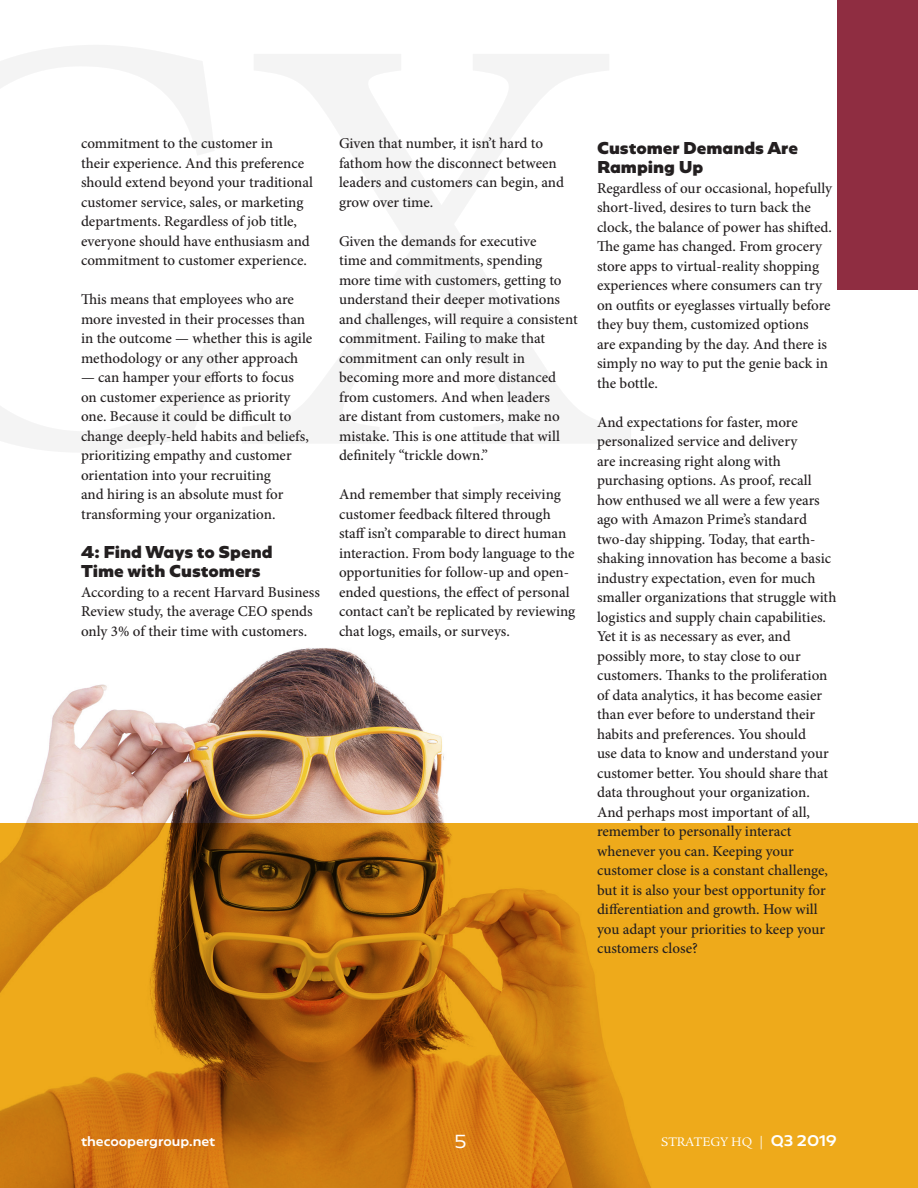
<style>
.page{position:relative;width:918px;height:1188px;background:#fff}
.page>*{position:absolute;margin:0;border:0;box-sizing:border-box;transform-origin:0 0}
.t1{font:600px "Minion Pro";color:#231f20}
.t2{font:16.5px "Geometrica";color:#fff}
.t3{font:500 15px/19.5px "Minion Pro";color:#231f20}
.t4{font:900 15px/19.5px "Geometrica";color:#231f20}
.t5{font:13.5px "Legacy Serif";color:#fff}
.t6{font:500 12px "Geometrica";color:#fff}
.s1{font-family:"Geometrica";font-weight:500}
</style>
<div class="page">
<img style="left:0;top:648px;width:789px;height:176px">
<svg style="left:0;top:824px;width:918px;height:364px;background:#cf8714"></svg>
<div style="left:837px;top:0;width:81px;height:289px;background:#8f2d41"></div>
<h1 class="t1" style="left:-161px;top:-150px;width:793px">CX</h1>
<p class="t3" style="left:81px;top:134px;width:234px">commitment to the customer in<br>their experience. And this preference should extend beyond your traditional customer service, sales, or marketing departments. Regardless of job title, everyone should have enthusiasm and commitment to customer experience.</p>
<p class="t3" style="left:81px;top:290px;width:233px">This means that employees who are more invested in their processes than in the outcome — whether this is agile methodology or any other approach</p>
<p class="t3" style="left:81px;top:368px;width:229px">— can hamper your efforts to focus on customer experience as priority one. Because it could be difficult to change deeply-held habits and beliefs, prioritizing empathy and customer orientation into your recruiting<br>and hiring is an absolute must for transforming your organization.</p>
<p class="t4" style="left:81px;top:542px;width:193px">4: Find Ways to Spend<br>Time with Customers</p>
<p class="t3" style="left:81px;top:582px;width:241px">According to a recent Harvard Business<br>Review study, the average CEO spends only 3% of their time with customers.</p>
<p class="t3" style="left:339px;top:134px;width:227px">Given that number, it isn’t hard to fathom how the disconnect between leaders and customers can begin, and grow over time.</p>
<p class="t3" style="left:339px;top:231px;width:240px">Given the demands for executive<br>time and commitments, spending more time with customers, getting to understand their deeper motivations and challenges, will require a consistent commitment. Failing to make that commitment can only result in becoming more and more distanced from customers. And when leaders<br>are distant from customers, make no mistake. This is one attitude that will definitely “trickle down.”</p>
<p class="t3" style="left:339px;top:485px;width:238px">And remember that simply receiving customer feedback filtered through staff isn’t comparable to direct human interaction. From body language to the opportunities for follow-up and open&shy;ended questions, the effect of personal contact can’t be replicated by reviewing chat logs, emails, or surveys.</p>
<p class="t4" style="left:597px;top:138px;width:203px">Customer Demands Are<br>Ramping Up</p>
<p class="t3" style="left:597px;top:178px;width:237px">Regardless of our occasional, hopefully short-lived, desires to turn back the clock, the balance of power has shifted.<br>The game has changed. From grocery store apps to virtual-reality shopping experiences where consumers can try on outfits or eyeglasses virtually before they buy them, customized options<br>are expanding by the day. And there is simply no way to put the genie back in the bottle.</p>
<p class="t3" style="left:597px;top:412px;width:241px">And expectations for faster, more personalized service and delivery<br>are increasing right along with purchasing options. As proof, recall how enthused we all were a few years ago with Amazon Prime’s standard two-day shipping. Today, that earth&shy;shaking innovation has become a basic industry expectation, even for much smaller organizations that struggle with logistics and supply chain capabilities.</p>
<p class="t3" style="left:597px;top:627px;width:233px">Yet it is as necessary as ever, and possibly more, to stay close to our customers. Thanks to the proliferation of data analytics, it has become easier than ever before to understand their habits and preferences. You should use data to know and understand your customer better. You should share that data throughout your organization.<br>And perhaps most important of all, remember to personally interact whenever you can. Keeping your customer close is a constant challenge, but it is also your best opportunity for differentiation and growth. How will you adapt your priorities to keep your customers close?</p>
<p class="t6" style="left:81px;top:1133px;width:136px">thecoopergroup.net</p>
<p class="t2" style="left:455px;top:1130px;width:14px">5</p>
<p class="t5" style="left:661px;top:1134px;width:177px">STRATEGY HQ | <span class="s1">Q3 2019</span></p>
</div>
